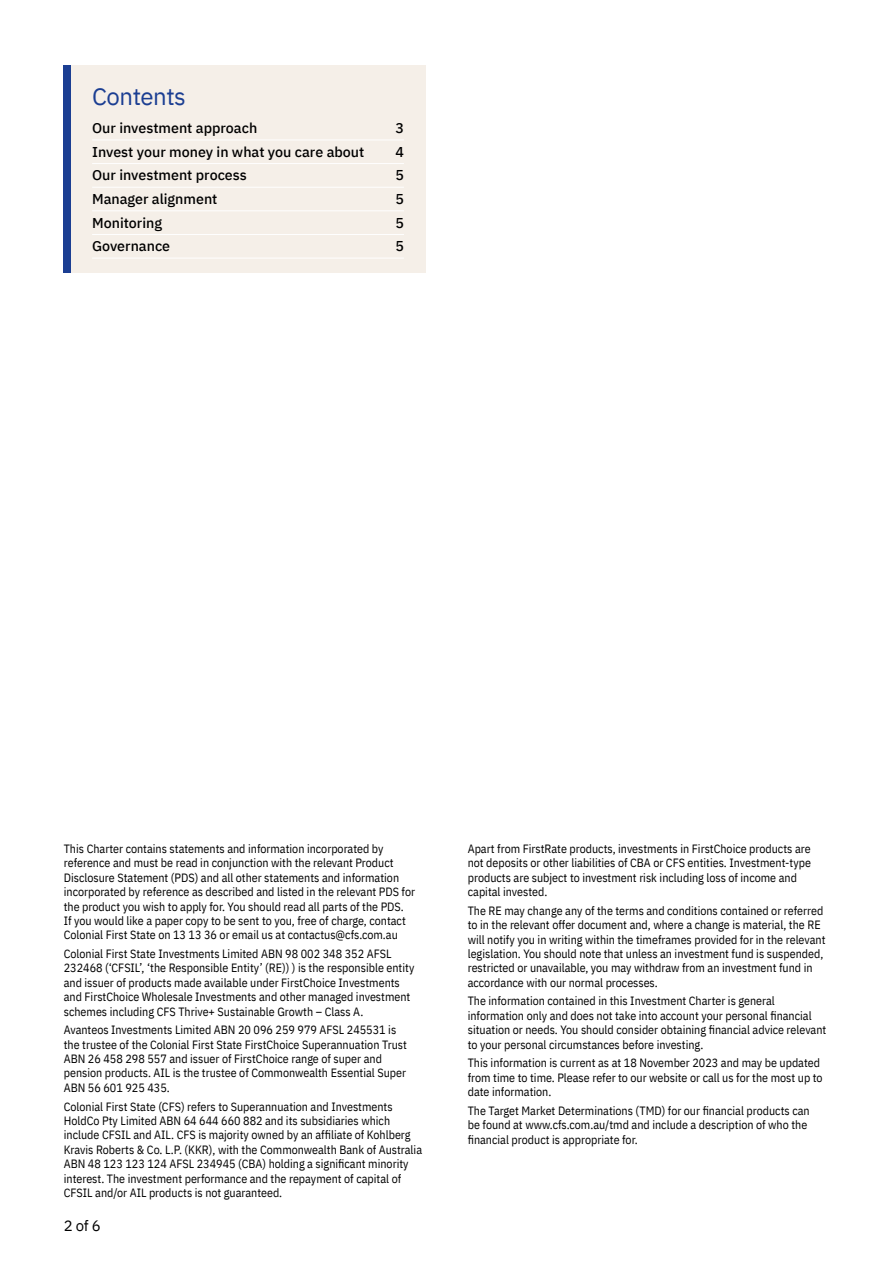
<style>
.page{position:relative;width:893px;height:1263px;background:#fff}
.page>*{position:absolute;margin:0;border:0;box-sizing:border-box;transform-origin:0 0}
.CFS_02_Subhead_1{font:24px "IBM Plex Sans";letter-spacing:-.02em;color:#1b3e92}
.t1{font:15px "IBM Plex Sans";color:#000}
.t2{font:500 14.25px "IBM Plex Sans";color:#000}
.CFS_09_Disclaimer{font:12px/14.4px "IBM Plex Sans Cond";color:#000}
</style>
<div class="page">
<div style="left:64px;top:65px;width:7px;height:208px;background:#1b3e92"></div>
<div style="left:71px;top:65px;width:354px;height:208px;background:#f5efe8"></div>
<hr style="left:92px;top:140px;width:312px;height:1px;background:#fff">
<hr style="left:92px;top:163px;width:312px;height:1px;background:#fff">
<hr style="left:92px;top:187px;width:312px;height:1px;background:#fff">
<hr style="left:92px;top:210px;width:312px;height:1px;background:#fff">
<hr style="left:92px;top:234px;width:312px;height:1px;background:#fff">
<hr style="left:92px;top:258px;width:312px;height:1px;background:#fff">
<h2 class="CFS_02_Subhead_1" style="left:92px;top:78px;width:95px">Contents</h2>
<p class="t2" style="left:92px;top:117px;width:167px">Our investment approach</p>
<p class="t2" style="left:395px;top:117px;width:10px">3</p>
<p class="t2" style="left:92px;top:141px;width:274px">Invest your money in what you care about</p>
<p class="t2" style="left:395px;top:141px;width:10px">4</p>
<p class="t2" style="left:92px;top:164px;width:156px">Our investment process</p>
<p class="t2" style="left:395px;top:164px;width:10px">5</p>
<p class="t2" style="left:92px;top:188px;width:127px">Manager alignment</p>
<p class="t2" style="left:395px;top:188px;width:10px">5</p>
<p class="t2" style="left:92px;top:212px;width:72px">Monitoring</p>
<p class="t2" style="left:395px;top:212px;width:10px">5</p>
<p class="t2" style="left:92px;top:235px;width:79px">Governance</p>
<p class="t2" style="left:395px;top:235px;width:10px">5</p>
<p class="CFS_09_Disclaimer" style="left:64px;top:840px;width:353px">This Charter contains statements and information incorporated by reference and must be read in conjunction with the relevant Product Disclosure Statement (PDS) and all other statements and information incorporated by reference as described and listed in the relevant PDS for the product you wish to apply for. You should read all parts of the PDS.<br>If you would like a paper copy to be sent to you, free of charge, contact Colonial First State on 13 13 36 or email us at contactus@cfs.com.au</p>
<p class="CFS_09_Disclaimer" style="left:64px;top:945px;width:352px">Colonial First State Investments Limited ABN 98 002 348 352 AFSL 232468 (‘CFSIL’, ‘the Responsible Entity’ (RE)) ) is the responsible entity and issuer of products made available under FirstChoice Investments and FirstChoice Wholesale Investments and other managed investment schemes including CFS Thrive+ Sustainable Growth – Class A.</p>
<p class="CFS_09_Disclaimer" style="left:64px;top:1022px;width:345px">Avanteos Investments Limited ABN 20 096 259 979 AFSL 245531 is the trustee of the Colonial First State FirstChoice Superannuation Trust ABN 26 458 298 557 and issuer of FirstChoice range of super and pension products. AIL is the trustee of Commonwealth Essential Super ABN 56 601 925 435.</p>
<p class="CFS_09_Disclaimer" style="left:64px;top:1098px;width:360px">Colonial First State (CFS) refers to Superannuation and Investments HoldCo Pty Limited ABN 64 644 660 882 and its subsidiaries which include CFSIL and AIL. CFS is majority owned by an affiliate of Kohlberg Kravis Roberts &amp; Co. L.P. (KKR), with the Commonwealth Bank of Australia ABN 48 123 123 124 AFSL 234945 (CBA) holding a significant minority interest. The investment performance and the repayment of capital of CFSIL and/or AIL products is not guaranteed.</p>
<p class="t1" style="left:64px;top:1214px;width:39px">2 of 6</p>
<p class="CFS_09_Disclaimer" style="left:468px;top:840px;width:345px">Apart from FirstRate products, investments in FirstChoice products are not deposits or other liabilities of CBA or CFS entities. Investment-type products are subject to investment risk including loss of income and capital invested.</p>
<p class="CFS_09_Disclaimer" style="left:468px;top:902px;width:359px">The RE may change any of the terms and conditions contained or referred to in the relevant offer document and, where a change is material, the RE will notify you in writing within the timeframes provided for in the relevant legislation. You should note that unless an investment fund is suspended, restricted or unavailable, you may withdraw from an investment fund in accordance with our normal processes.</p>
<p class="CFS_09_Disclaimer" style="left:468px;top:993px;width:360px">The information contained in this Investment Charter is general information only and does not take into account your personal financial situation or needs. You should consider obtaining financial advice relevant to your personal circumstances before investing.</p>
<p class="CFS_09_Disclaimer" style="left:468px;top:1055px;width:356px">This information is current as at 18 November 2023 and may be updated from time to time. Please refer to our website or call us for the most up to date information.</p>
<p class="CFS_09_Disclaimer" style="left:468px;top:1102px;width:343px">The Target Market Determinations (TMD) for our financial products can be found at www.cfs.com.au/tmd and include a description of who the financial product is appropriate for.</p>
</div>
